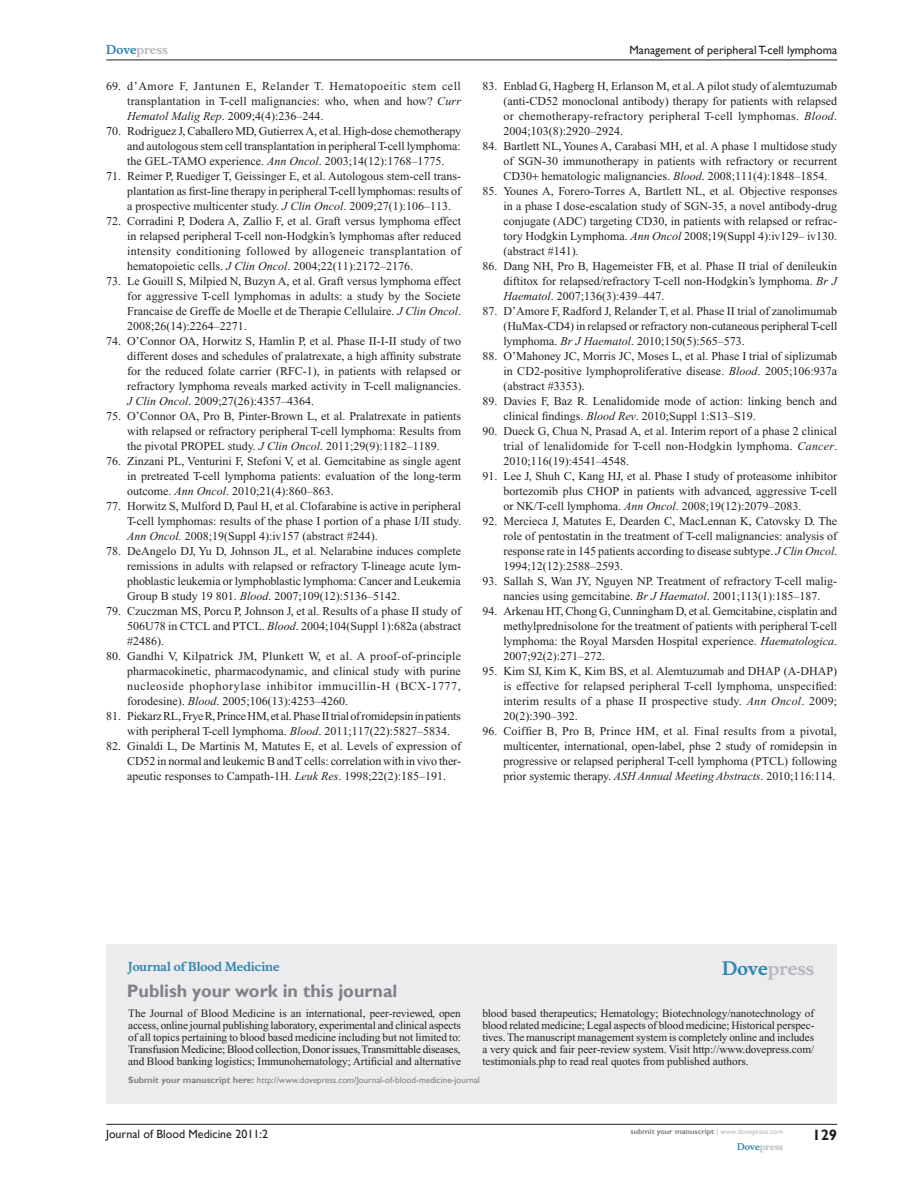
<style>
.page{position:relative;width:918px;height:1188px;background:#fff}
.page>*{position:absolute;margin:0;border:0;box-sizing:border-box;transform-origin:0 0}
.t1{font:700 18px "Gill Sans";color:#808285}
.t2{font:700 18px "Musee";color:#b8b9bc}
.t3{font:700 15px "Gill Sans";color:#231f20}
.t4{font:12px/15px "Times New Roman";color:#231f20;text-align:justify}
.t5{font:12px/15px "Times New Roman";letter-spacing:-.02em;color:#231f20}
.t6{font:12px "Gill Sans";color:#231f20}
.t7{font:700 12px "Musee";color:#3485ae}
.t8{font:700 12px "Musee";color:#b8b9bc}
.t9{font:11.25px/12px "Times New Roman";letter-spacing:-.005em;color:#231f20;text-align:justify}
.t10{font:9px "Gill Sans";color:#808285}
.t11{font:700 9px "Musee";color:#b8b9bc}
.t12{font:700 7.5px "Gill Sans";color:#808285}
.s1{color:#3485ae}
.s2{font-style:italic}
.s3{font-weight:700}
.s4{font-weight:400;color:#b8b9bc}
</style>
<div class="page">
<div style="left:106px;top:944px;width:731px;height:159px;background:#ececee"></div>
<hr style="left:106px;top:1124px;width:731px;height:1px;background:#231f20">
<hr style="left:106px;top:60px;width:731px;height:1px;background:#231f20">
<p class="t8" style="left:106px;top:43px;width:63px"><span class="s1">Dove</span>press</p>
<p class="t4" style="left:127px;top:79px;width:335px;text-indent:-21px">69. d’Amore F, Jantunen E, Relander T. Hematopoeitic stem cell transplantation in T-cell malignancies: who, when and how? <span class="s2">Curr Hematol Malig Rep</span>. 2009;4(4):236–244.</p>
<p class="t4" style="left:127px;top:124px;width:335px;text-indent:-21px">70. Rodriguez J, Caballero MD, Gutierrex A, et al. High-dose chemotherapy and autologous stem cell transplantation in peripheral T-cell lymphoma: the GEL-TAMO experience. <span class="s2">Ann Oncol</span>. 2003;14(12):1768–1775.</p>
<p class="t4" style="left:127px;top:169px;width:335px;text-indent:-21px">71. Reimer P, Ruediger T, Geissinger E, et al. Autologous stem-cell trans&shy;plantation as first-line therapy in peripheral T-cell lymphomas: results of a prospective multicenter study. <span class="s2">J Clin Oncol</span>. 2009;27(1):106–113.</p>
<p class="t4" style="left:127px;top:214px;width:335px;text-indent:-21px">72. Corradini P, Dodera A, Zallio F, et al. Graft versus lymphoma effect in relapsed peripheral T-cell non-Hodgkin’s lymphomas after reduced intensity conditioning followed by allogeneic transplantation of hematopoietic cells. <span class="s2">J Clin Oncol</span>. 2004;22(11):2172–2176.</p>
<p class="t4" style="left:127px;top:274px;width:335px;text-indent:-21px">73. Le Gouill S, Milpied N, Buzyn A, et al. Graft versus lymphoma effect for aggressive T-cell lymphomas in adults: a study by the Societe Francaise de Greffe de Moelle et de Therapie Cellulaire. <span class="s2">J Clin Oncol</span>.<br>2008;26(14):2264–2271.</p>
<p class="t4" style="left:127px;top:334px;width:335px;text-indent:-21px">74. O’Connor OA, Horwitz S, Hamlin P, et al. Phase II-I-II study of two different doses and schedules of pralatrexate, a high affinity substrate for the reduced folate carrier (RFC-1), in patients with relapsed or refractory lymphoma reveals marked activity in T-cell malignancies.<br><span class="s2">J Clin Oncol</span>. 2009;27(26):4357–4364.</p>
<p class="t4" style="left:127px;top:409px;width:335px;text-indent:-21px">75. O’Connor OA, Pro B, Pinter-Brown L, et al. Pralatrexate in patients with relapsed or refractory peripheral T-cell lymphoma: Results from the pivotal PROPEL study. <span class="s2">J Clin Oncol</span>. 2011;29(9):1182–1189.</p>
<p class="t4" style="left:127px;top:454px;width:335px;text-indent:-21px">76. Zinzani PL, Venturini F, Stefoni V, et al. Gemcitabine as single agent in pretreated T-cell lymphoma patients: evaluation of the long-term outcome. <span class="s2">Ann Oncol</span>. 2010;21(4):860–863.</p>
<p class="t4" style="left:127px;top:499px;width:335px;text-indent:-21px">77. Horwitz S, Mulford D, Paul H, et al. Clofarabine is active in peripheral T-cell lymphomas: results of the phase I portion of a phase I/II study.<br><span class="s2">Ann Oncol.</span> 2008;19(Suppl 4):iv157 (abstract #244).</p>
<p class="t4" style="left:127px;top:544px;width:335px;text-indent:-21px">78. DeAngelo DJ, Yu D, Johnson JL, et al. Nelarabine induces complete remissions in adults with relapsed or refractory T-lineage acute lym&shy;phoblastic leukemia or lymphoblastic lymphoma: Cancer and Leukemia Group B study 19 801. <span class="s2">Blood</span>. 2007;109(12):5136–5142.</p>
<p class="t4" style="left:127px;top:604px;width:335px;text-indent:-21px">79. Czuczman MS, Porcu P, Johnson J, et al. Results of a phase II study of 506U78 in CTCL and PTCL. <span class="s2">Blood</span>. 2004;104(suppl 1):682a (abstract #2486).</p>
<p class="t4" style="left:127px;top:649px;width:335px;text-indent:-21px">80. Gandhi V, Kilpatrick JM, Plunkett W, et al. A proof-of-principle pharmacokinetic, pharmacodynamic, and clinical study with purine nucleoside phophorylase inhibitor immucillin-H (BCX-1777, forodesine). <span class="s2">Blood</span>. 2005;106(13):4253–4260.</p>
<p class="t5" style="left:127px;top:709px;width:335px;text-indent:-21px">81. Piekarz RL, Frye R, Prince HM, et al. Phase II trial of romidepsin in patients with peripheral T-cell lymphoma. <span class="s2">Blood</span>. 2011;117(22):5827–5834.</p>
<p class="t4" style="left:127px;top:739px;width:335px;text-indent:-21px">82. Ginaldi L, De Martinis M, Matutes E, et al. Levels of expression of CD52 in normal and leukemic B and T cells: correlation with in vivo ther&shy;apeutic responses to Campath-1H. <span class="s2">Leuk Res</span>. 1998;22(2):185–191.</p>
<p class="t6" style="left:630px;top:43px;width:209px">Management of peripheral T-cell lymphoma</p>
<p class="t4" style="left:503px;top:79px;width:335px;text-indent:-21px">83. Enblad G, Hagberg H, Erlanson M, et al. A pilot study of alemtuzumab (anti-CD52 monoclonal antibody) therapy for patients with relapsed or chemotherapy-refractory peripheral T-cell lymphomas. <span class="s2">Blood</span>.<br>2004;103(8):2920–2924.</p>
<p class="t4" style="left:503px;top:139px;width:335px;text-indent:-21px">84. Bartlett NL, Younes A, Carabasi MH, et al. A phase 1 multidose study of SGN-30 immunotherapy in patients with refractory or recurrent CD30 hematologic malignancies. <span class="s2">Blood</span>. 2008;111(4):1848–1854.</p>
<p class="t4" style="left:503px;top:184px;width:335px;text-indent:-21px">85. Younes A, Forero-Torres A, Bartlett NL, et al. Objective responses in a phase I dose-escalation study of SGN-35, a novel antibody-drug conjugate (ADC) targeting CD30, in patients with relapsed or refrac&shy;tory Hodgkin Lymphoma. <span class="s2">Ann Oncol</span> 2008;19(Suppl 4):iv129– iv130. (abstract #141).</p>
<p class="t4" style="left:503px;top:259px;width:335px;text-indent:-21px">86. Dang NH, Pro B, Hagemeister FB, et al. Phase II trial of denileukin diftitox for relapsed/refractory T-cell non-Hodgkin’s lymphoma. <span class="s2">Br J Haematol</span>. 2007;136(3):439–447.</p>
<p class="t4" style="left:503px;top:304px;width:335px;text-indent:-21px">87. D’Amore F, Radford J, Relander T, et al. Phase II trial of zanolimumab (HuMax-CD4) in relapsed or refractory non-cutaneous peripheral T-cell lymphoma. <span class="s2">Br J Haematol</span>. 2010;150(5):565–573.</p>
<p class="t4" style="left:503px;top:349px;width:335px;text-indent:-21px">88. O’Mahoney JC, Morris JC, Moses L, et al. Phase I trial of siplizumab in CD2-positive lymphoproliferative disease. <span class="s2">Blood</span>. 2005;106:937a (abstract #3353).</p>
<p class="t4" style="left:503px;top:394px;width:335px;text-indent:-21px">89. Davies F, Baz R. Lenalidomide mode of action: linking bench and clinical findings. <span class="s2">Blood Rev</span>. 2010;Suppl 1:S13–S19.</p>
<p class="t4" style="left:503px;top:424px;width:335px;text-indent:-21px">90. Dueck G, Chua N, Prasad A, et al. Interim report of a phase 2 clinical trial of lenalidomide for T-cell non-Hodgkin lymphoma. <span class="s2">Cancer</span>.<br>2010;116(19):4541–4548.</p>
<p class="t4" style="left:503px;top:469px;width:335px;text-indent:-21px">91. Lee J, Shuh C, Kang HJ, et al. Phase I study of proteasome inhibitor bortezomib plus CHOP in patients with advanced, aggressive T-cell or NK/T-cell lymphoma. <span class="s2">Ann Oncol</span>. 2008;19(12):2079–2083.</p>
<p class="t4" style="left:503px;top:514px;width:335px;text-indent:-21px">92. Mercieca J, Matutes E, Dearden C, MacLennan K, Catovsky D. The role of pentostatin in the treatment of T-cell malignancies: analysis of response rate in 145 patients according to disease subtype. <span class="s2">J Clin Oncol</span>.<br>1994;12(12):2588–2593.</p>
<p class="t4" style="left:482px;top:574px;width:356px;text-align:center">93. Sallah S, Wan JY, Nguyen NP. Treatment of refractory T-cell malig&shy;nancies using gemcitabine. <span class="s2">Br J Haematol</span>. 2001;113(1):185–187.</p>
<p class="t4" style="left:503px;top:604px;width:335px;text-indent:-21px">94. Arkenau HT, Chong G, Cunningham D, et al. Gemcitabine, cisplatin and methylprednisolone for the treatment of patients with peripheral T-cell lymphoma: the Royal Marsden Hospital experience. <span class="s2">Haematologica</span>.<br>2007;92(2):271–272.</p>
<p class="t4" style="left:503px;top:664px;width:335px;text-indent:-21px">95. Kim SJ, Kim K, Kim BS, et al. Alemtuzumab and DHAP (A-DHAP) is effective for relapsed peripheral T-cell lymphoma, unspecified: interim results of a phase II prospective study. <span class="s2">Ann Oncol</span>. 2009; 20(2):390–392.</p>
<p class="t4" style="left:503px;top:724px;width:335px;text-indent:-21px">96. Coiffier B, Pro B, Prince HM, et al. Final results from a pivotal, multicenter, international, open-label, phse 2 study of romidepsin in progressive or relapsed peripheral T-cell lymphoma (PTCL) following prior systemic therapy. <span class="s2">ASH Annual Meeting Abstracts</span>. 2010;116:114.</p>
<p class="t7" style="left:128px;top:959px;width:153px">Journal of Blood Medicine</p>
<h1 class="t1" style="left:127px;top:980px;width:272px">Publish your work in this journal</h1>
<h1 class="t2" style="left:722px;top:958px;width:94px"><span class="s1">Dove</span>press</h1>
<p class="t9" style="left:128px;top:1007px;width:334px">The Journal of Blood Medicine is an international, peer-reviewed, open access, online journal publishing laboratory, experimental and clinical aspects of all topics pertaining to blood based medicine including but not limited to:<br>Transfusion Medicine; Blood collection, Donor issues, Transmittable diseases, and Blood banking logistics; Immunohematology; Artificial and alternative</p>
<p class="t9" style="left:482px;top:1007px;width:334px">blood based therapeutics; Hematology; Biotechnology/nanotechnology of blood related medicine; Legal aspects of blood medicine; Historical perspec&shy;tives. The manuscript management system is completely online and includes a very quick and fair peer-review system. Visit http://www.dovepress.com/ testimonials.php to read real quotes from published authors.</p>
<p class="t10" style="left:128px;top:1075px;width:353px"><span class="s3">Submit your manuscript here:</span> http://www.dovepress.com/Journal-of-blood-medicine-journal</p>
<p class="t6" style="left:106px;top:1127px;width:163px">Journal of Blood Medicine 2011:2</p>
<p class="t12" style="left:631px;top:1127px;width:154px">submit your manuscript <span class="s4">| www.dovepress.com</span></p>
<p class="t11" style="left:737px;top:1141px;width:48px"><span class="s1">Dove</span>press</p>
<p class="t3" style="left:812px;top:1126px;width:26px">129</p>
</div>
